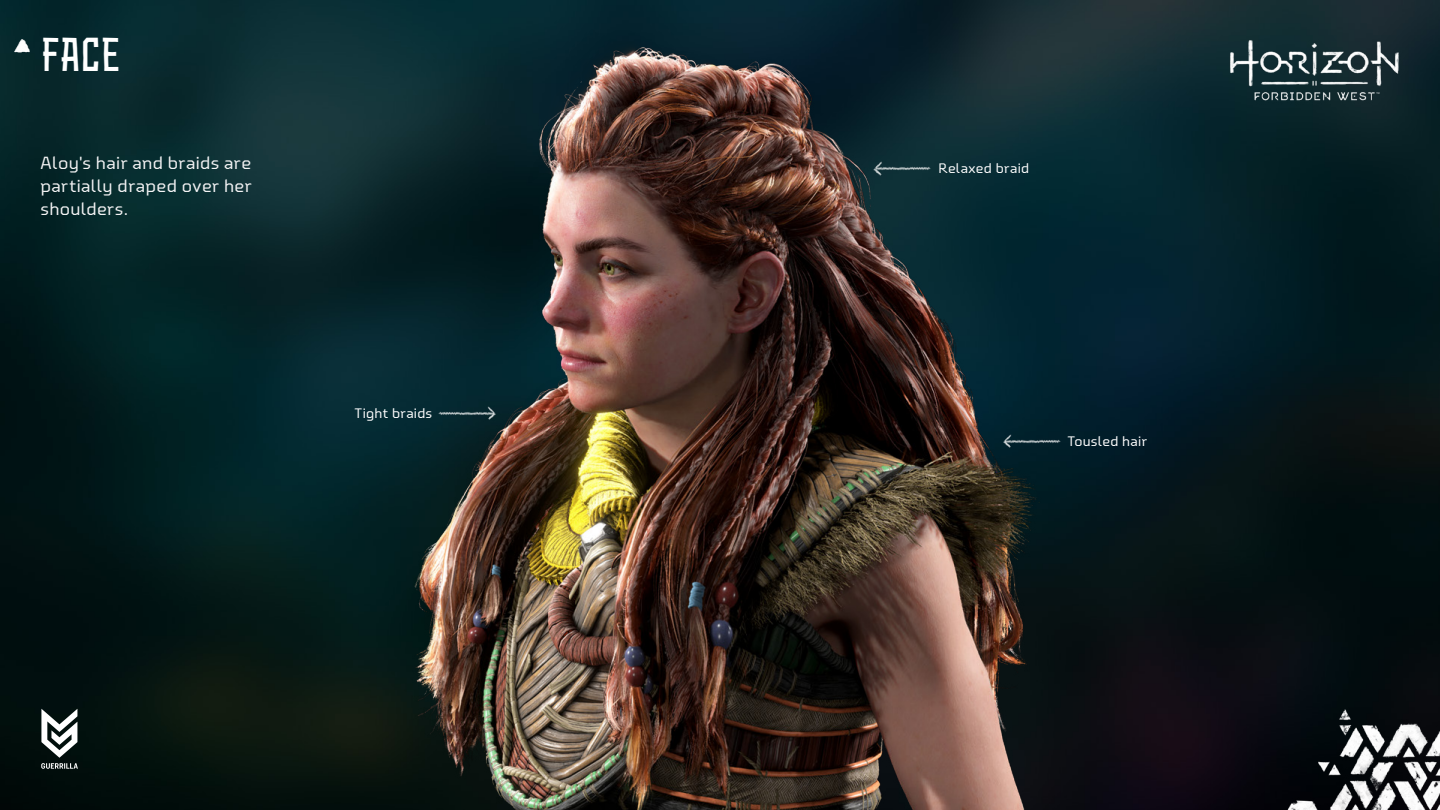
<style>
.page{position:relative;width:1440px;height:810px;background:#fff}
.page>*{position:absolute;margin:0;border:0;box-sizing:border-box;transform-origin:0 0}
.t1{font:condensed 45px "Hunter";color:#fff}
.t2{font:expanded 17.25px/22.8px "Oita";letter-spacing:.025em;color:#f3f3f4;text-align:justify}
.t3{font:expanded 13.5px "Oita";letter-spacing:.02em;color:#fff}
</style>
<div class="page">
<img style="left:0;top:0;width:1440px;height:810px">
<img style="left:15px;top:39px;width:15px;height:19px">
<img style="left:131px;top:12px;width:1303px;height:798px">
<img style="left:885px;top:165px;width:51px;height:7px">
<img style="left:869px;top:161px;width:16px;height:16px">
<img style="left:1015px;top:438px;width:50px;height:7px">
<img style="left:998px;top:434px;width:17px;height:16px">
<img style="left:434px;top:410px;width:50px;height:6px">
<img style="left:484px;top:405px;width:17px;height:17px">
<img style="left:1262px;top:690px;width:178px;height:120px">
<svg style="left:41px;top:709px;width:37px;height:60px"></svg>
<h1 class="t1" style="left:41px;top:26px;width:80px">FACE</h1>
<p class="t2" style="left:40px;top:151px;width:213px">Aloy's hair and braids are partially draped over her shoulders.</p>
<p class="t3" style="left:939px;top:159px;width:92px">Relaxed braid</p>
<p class="t3" style="left:355px;top:404px;width:79px">Tight braids</p>
<p class="t3" style="left:1068px;top:432px;width:81px">Tousled hair</p>
</div>
